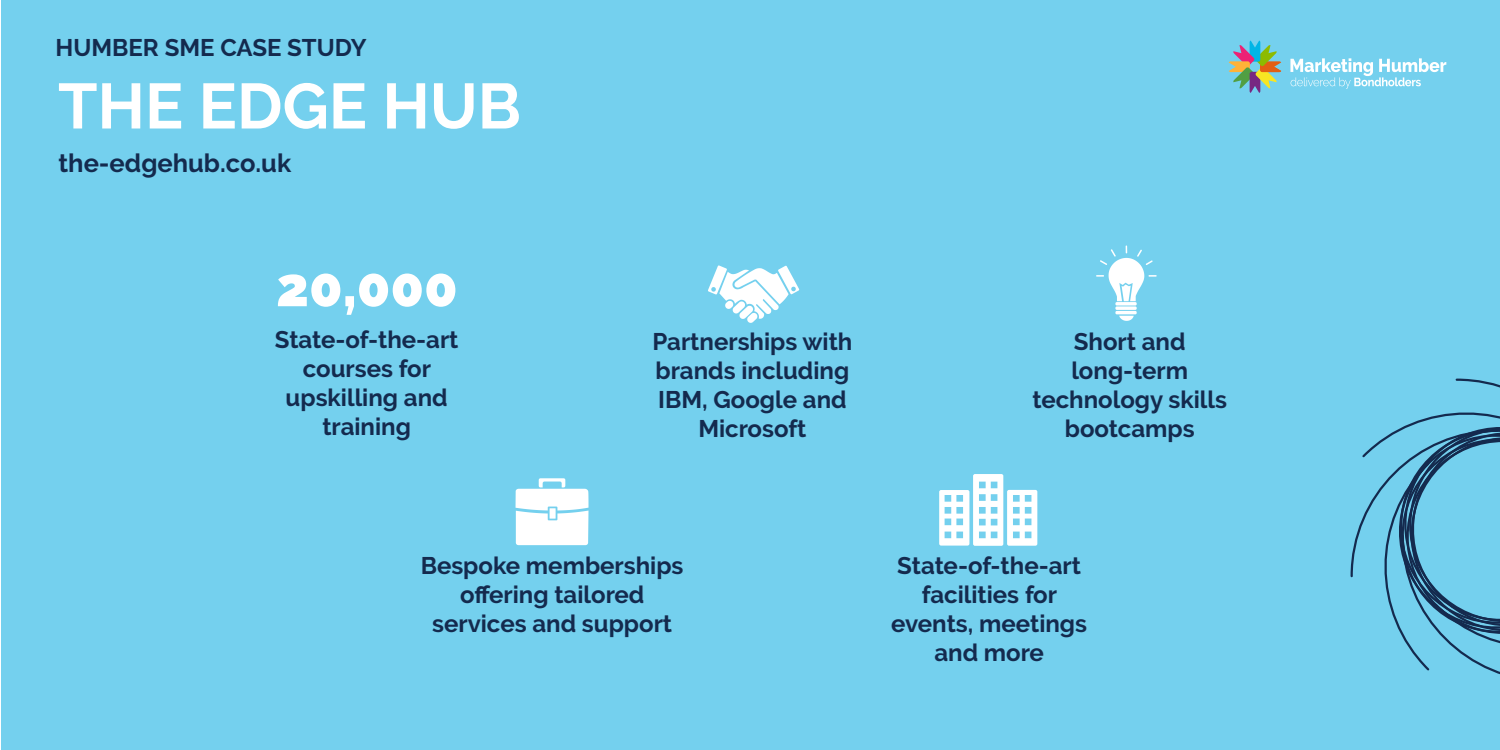
<style>
.page{position:relative;width:1500px;height:750px;background:#fff}
.page>*{position:absolute;margin:0;border:0;box-sizing:border-box;transform-origin:0 0}
.t1{font:700 63.75px "Raleway";color:#fff}
.t2{font:700 25.5px "Raleway";color:#142a4e}
.t3{font:700 24px/28.8px "Raleway";color:#142a4e;text-align:center}
</style>
<div class="page">
<div style="left:1px;top:0;width:1499px;height:750px;background:#74d0ee"></div>
<svg style="left:278px;top:274px;width:177px;height:41px"></svg>
<img style="left:708px;top:265px;width:92px;height:58px">
<img style="left:1096px;top:245px;width:61px;height:76px">
<img style="left:515px;top:478px;width:74px;height:68px">
<svg style="left:939px;top:474px;width:98px;height:72px"></svg>
<svg style="left:1350px;top:378px;width:150px;height:296px"></svg>
<svg style="left:1290px;top:58px;width:156px;height:31px"></svg>
<svg style="left:1229px;top:40px;width:52px;height:53px"></svg>
<p class="t3" style="left:56px;top:33px;width:313px">HUMBER SME CASE STUDY</p>
<h1 class="t1" style="left:58px;top:70px;width:465px">THE EDGE HUB</h1>
<p class="t2" style="left:58px;top:149px;width:234px">the-edgehub.co.uk</p>
<p class="t3" style="left:275px;top:325px;width:185px">State-of-the-art courses for upskilling and training</p>
<p class="t3" style="left:652px;top:327px;width:202px">Partnerships with brands including<br>IBM, Google and<br>Microsoft</p>
<p class="t3" style="left:1032px;top:327px;width:196px">Short and long-term technology skills bootcamps</p>
<p class="t3" style="left:421px;top:551px;width:264px">Bespoke memberships offering tailored services and support</p>
<p class="t3" style="left:891px;top:552px;width:197px">State-of-the-art facilities for events, meetings and more</p>
</div>
